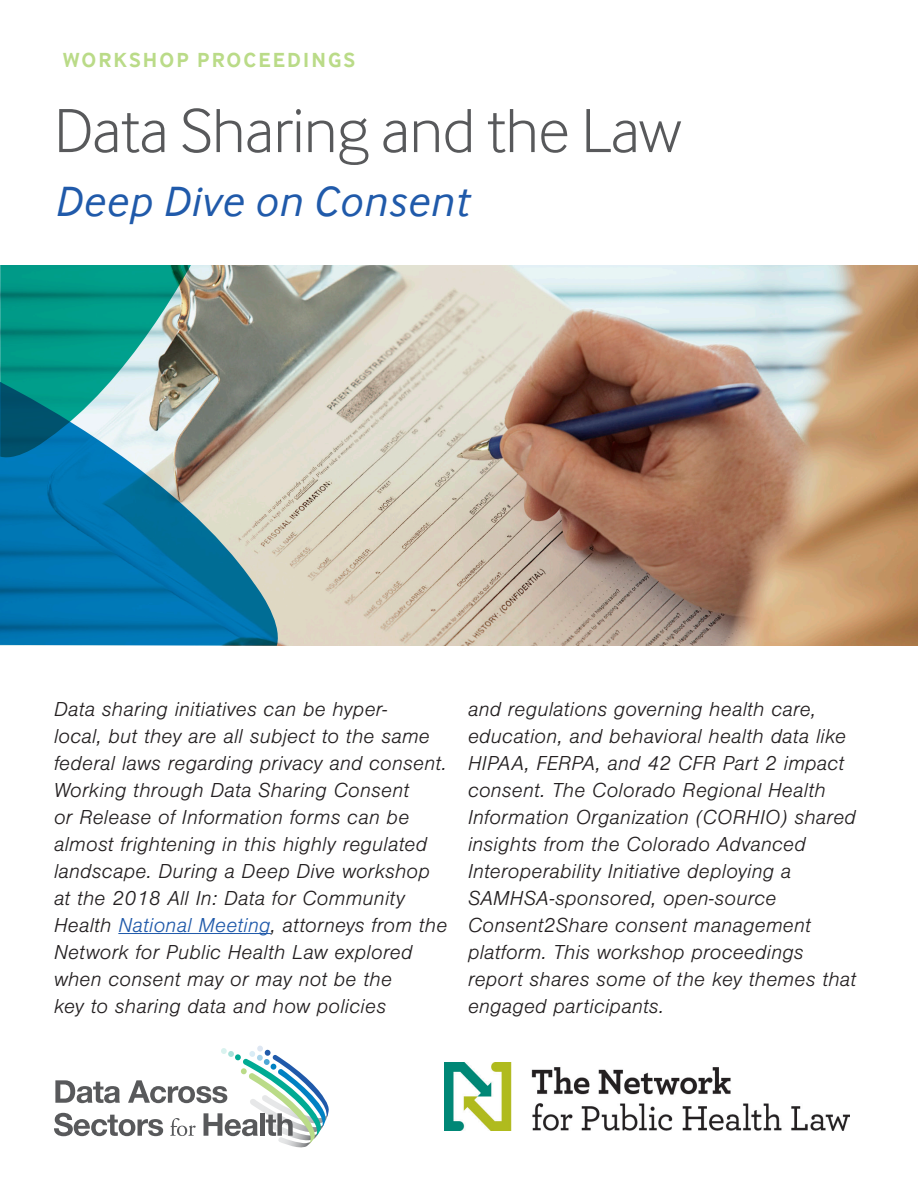
<style>
.page{position:relative;width:918px;height:1188px;background:#fff}
.page>*{position:absolute;margin:0;border:0;box-sizing:border-box;transform-origin:0 0}
.t1{font:300 64.5px "Inter Face";letter-spacing:-.01em;color:#58595b}
.Intro{font:italic 43.5px "Inter Face";letter-spacing:.025em;color:#205aaa}
.Body_-_No_Indent{font:italic 300 21px/27px "Nimbus San";letter-spacing:.01em;color:#231f20}
.t2{font:700 21px "Inter Face";letter-spacing:.1em;color:#badb88}
.s1{color:#205aaa}
</style>
<div class="page">
<img style="left:202px;top:266px;width:716px;height:379px">
<svg style="left:54px;top:1046px;width:275px;height:102px"></svg>
<svg style="left:0;top:382px;width:284px;height:264px"></svg>
<svg style="left:0;top:266px;width:202px;height:196px"></svg>
<hr style="left:118px;top:933px;width:153px;height:1px;background:#205aaa">
<img style="left:444px;top:1063px;width:405px;height:67px">
<p class="t2" style="left:63px;top:48px;width:294px">WORKSHOP PROCEEDINGS</p>
<p class="t1" style="left:54px;top:94px;width:629px">Data Sharing and the Law</p>
<p class="Intro" style="left:54px;top:177px;width:416px">Deep Dive on Consent</p>
<p class="Body_-_No_Indent" style="left:54px;top:695px;width:395px">Data sharing initiatives can be hyper-<br>local, but they are all subject to the same federal laws regarding privacy and consent.<br>Working through Data Sharing Consent<br>or Release of Information forms can be almost frightening in this highly regulated landscape. During a Deep Dive workshop at the 2018 All In: Data for Community Health <span class="s1">National Meeting</span>, attorneys from the Network for Public Health Law explored when consent may or may not be the<br>key to sharing data and how policies</p>
<p class="Body_-_No_Indent" style="left:468px;top:695px;width:390px">and regulations governing health care, education, and behavioral health data like HIPAA, FERPA, and 42 CFR Part 2 impact consent. The Colorado Regional Health Information Organization (CORHIO) shared insights from the Colorado Advanced Interoperability Initiative deploying a SAMHSA-sponsored, open-source Consent2Share consent management platform. This workshop proceedings report shares some of the key themes that engaged participants.</p>
</div>
